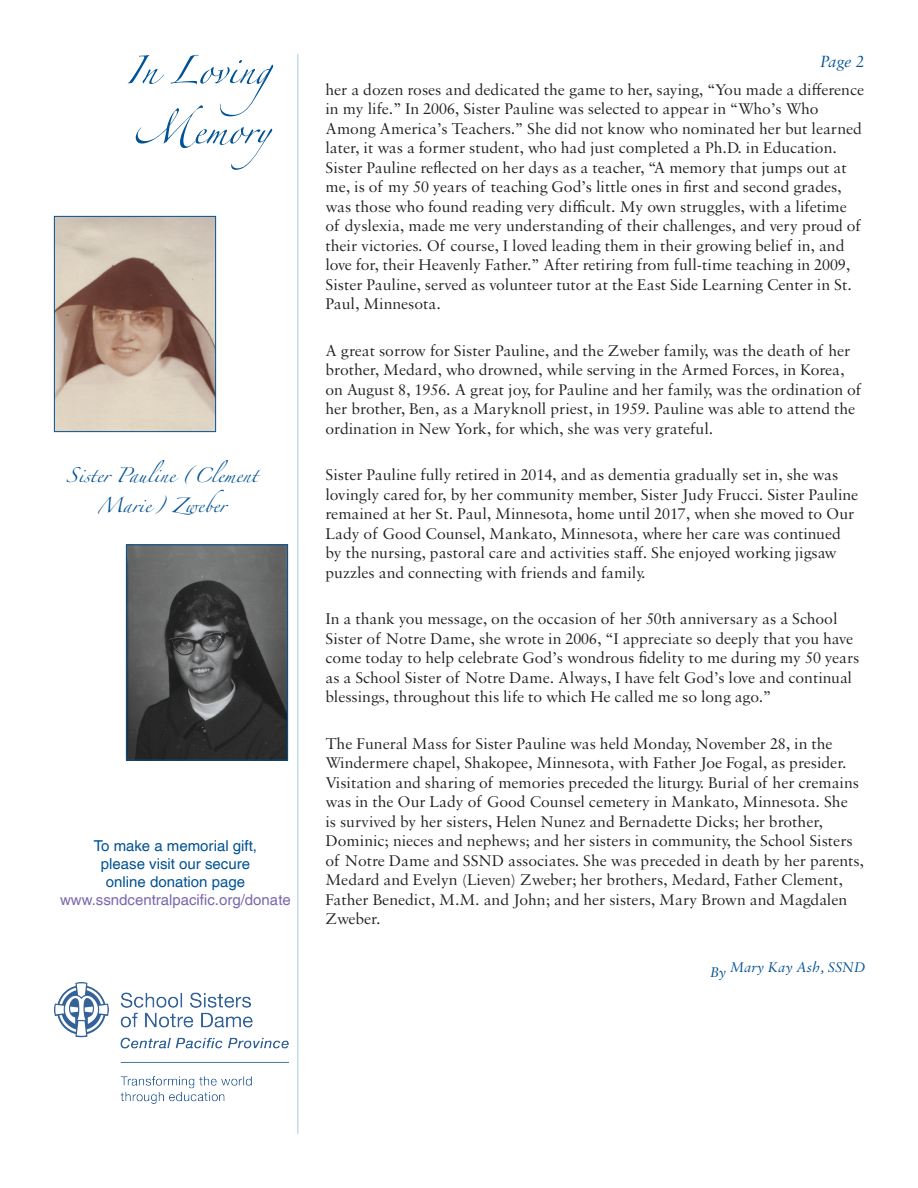
<style>
.page{position:relative;width:918px;height:1188px;background:#fff}
.page>*{position:absolute;margin:0;border:0;box-sizing:border-box;transform-origin:0 0}
.t1{font:63px/60px "Zapfino Extra LT Pro";color:#005294}
.Script_Name{font:33px/30px "Zapfino Extra LT Pro";color:#005294;text-align:center}
.t2{font:italic 17.25px "Sabon MT Pro";color:#005294}
.Drop_Cap_Graph{font:16.5px/19.5px "Sabon MT Pro";color:#231f20}
.t3{font:15px/18px "Helvetica LT Com";color:#005294;text-align:center}
.t4{font:15px "Helvetica LT Com";color:#7a67ae}
.Drop_Cap_Graph-2{font:italic 15px "Sabon MT Pro";color:#005294}
</style>
<div class="page">
<hr style="left:297px;top:54px;width:1px;height:1080px;background:#c5dce9">
<img style="left:54px;top:982px;width:234px;height:121px">
<img style="left:128px;top:546px;width:158px;height:212px">
<div style="left:126px;top:544px;width:162px;height:216px;border:1px solid #005294"></div>
<img style="left:56px;top:218px;width:158px;height:212px">
<div style="left:54px;top:216px;width:162px;height:216px;border:1px solid #005294"></div>
<h1 class="t1" style="left:125px;top:31px;width:184px">In Loving<br>Memory</h1>
<p class="t2" style="left:820px;top:51px;width:45px">Page 2</p>
<p class="Drop_Cap_Graph" style="left:326px;top:79px;width:540px">her a dozen roses and dedicated the game to her, saying, “You made a difference in my life.” In 2006, Sister Pauline was selected to appear in “Who’s Who Among America’s Teachers.” She did not know who nominated her but learned later, it was a former student, who had just completed a Ph.D. in Education.<br>Sister Pauline reflected on her days as a teacher, “A memory that jumps out at me, is of my 50 years of teaching God’s little ones in first and second grades, was those who found reading very difficult. My own struggles, with a lifetime of dyslexia, made me very understanding of their challenges, and very proud of their victories. Of course, I loved leading them in their growing belief in, and love for, their Heavenly Father.” After retiring from full-time teaching in 2009, Sister Pauline, served as volunteer tutor at the East Side Learning Center in St.<br>Paul, Minnesota.</p>
<p class="Drop_Cap_Graph" style="left:326px;top:340px;width:537px">A great sorrow for Sister Pauline, and the Zweber family, was the death of her brother, Medard, who drowned, while serving in the Armed Forces, in Korea, on August 8, 1956. A great joy, for Pauline and her family, was the ordination of her brother, Ben, as a Maryknoll priest, in 1959. Pauline was able to attend the ordination in New York, for which, she was very grateful.</p>
<p class="Drop_Cap_Graph" style="left:326px;top:465px;width:534px">Sister Pauline fully retired in 2014, and as dementia gradually set in, she was lovingly cared for, by her community member, Sister Judy Frucci. Sister Pauline remained at her St. Paul, Minnesota, home until 2017, when she moved to Our Lady of Good Counsel, Mankato, Minnesota, where her care was continued by the nursing, pastoral care and activities staff. She enjoyed working jigsaw puzzles and connecting with friends and family.</p>
<p class="Drop_Cap_Graph" style="left:326px;top:609px;width:535px">In a thank you message, on the occasion of her 50th anniversary as a School Sister of Notre Dame, she wrote in 2006, “I appreciate so deeply that you have come today to help celebrate God’s wondrous fidelity to me during my 50 years as a School Sister of Notre Dame. Always, I have felt God’s love and continual blessings, throughout this life to which He called me so long ago.”</p>
<p class="Drop_Cap_Graph" style="left:326px;top:733px;width:540px">The Funeral Mass for Sister Pauline was held Monday, November 28, in the Windermere chapel, Shakopee, Minnesota, with Father Joe Fogal, as presider.<br>Visitation and sharing of memories preceded the liturgy. Burial of her cremains was in the Our Lady of Good Counsel cemetery in Mankato, Minnesota. She<br>is survived by her sisters, Helen Nunez and Bernadette Dicks; her brother, Dominic; nieces and nephews; and her sisters in community, the School Sisters of Notre Dame and SSND associates. She was preceded in death by her parents, Medard and Evelyn (Lieven) Zweber; her brothers, Medard, Father Clement, Father Benedict, M.M. and John; and her sisters, Mary Brown and Magdalen Zweber.</p>
<p class="Drop_Cap_Graph-2" style="left:710px;top:958px;width:157px">By Mary Kay Ash, SSND</p>
<p class="Script_Name" style="left:66px;top:456px;width:193px">Sister Pauline (Clement<br>Marie) Zweber</p>
<p class="t3" style="left:94px;top:837px;width:165px">To make a memorial gift, please visit our secure online donation page</p>
<p class="t4" style="left:60px;top:891px;width:232px">www.ssndcentralpacific.org/donate</p>
</div>
